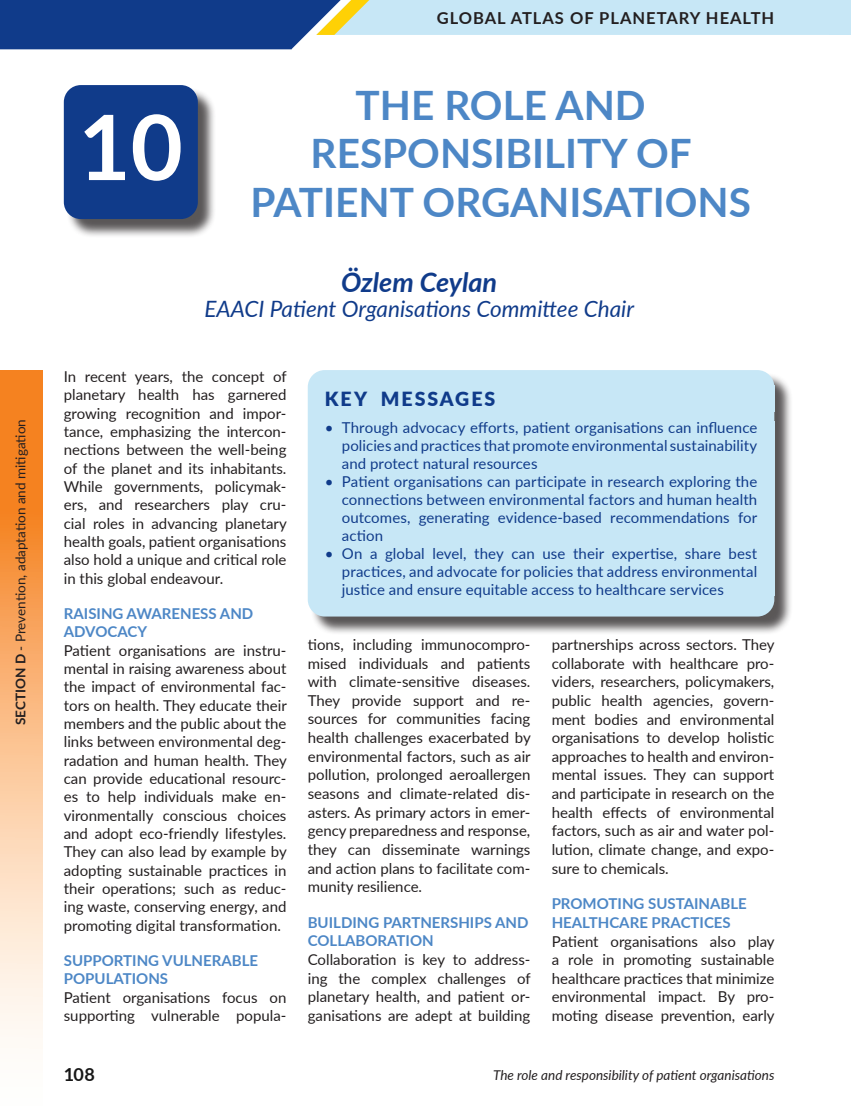
<style>
.page{position:relative;width:851px;height:1106px;background:#fff}
.page>*{position:absolute;margin:0;border:0;box-sizing:border-box;transform-origin:0 0}
.t1{font:700 90px "Lato";color:#fff}
.t2{font:700 40.5px/48.6px "Lato";color:#4d87c6;text-align:center}
.t3{font:italic 700 27px "Lato";color:#103b8a}
.t4{font:italic 22.5px "Lato";color:#103b8a}
.t5{font:900 19.5px "Lato";letter-spacing:.1em;color:#103b8a}
.t6{font:700 18px "Lato";color:#171717}
.t7{font:700 16.5px "Lato";letter-spacing:.06em;color:#231f20}
.t8{font:15px/18.6px "Lato";color:#231f20;text-align:justify}
.t9{font:15px/18px "Lato";letter-spacing:.005em;color:#103b8a;text-align:justify}
.t10{font:700 15px/18.3px "Lato";color:#4d87c6}
.t11{font:italic 13.5px "Lato";color:#231f20}
.t12{font:13.5px "Lato";color:#231f20}
.s1{font-weight:700}
</style>
<div class="page">
<svg style="left:0;top:0;width:850px;height:49px"></svg>
<svg style="left:0;top:370px;width:43px;height:668px;background:#f9b77e"></svg>
<div style="left:310px;top:372px;width:482px;height:263px;background:#231f20;opacity:.75"></div>
<div style="left:308px;top:370px;width:466px;height:246px;background:#c7e7f6;border-radius:17px"></div>
<div style="left:66px;top:87px;width:150px;height:151px;background:#231f20;opacity:.75"></div>
<div style="left:64px;top:85px;width:134px;height:134px;background:#103b8a;border-radius:17px"></div>
<p class="t7" style="left:436px;top:6px;width:339px">GLOBAL ATLAS OF PLANETARY HEALTH</p>
<h1 class="t1" style="left:78px;top:81px;width:106px">10</h1>
<h2 class="t2" style="left:250px;top:79px;width:502px">THE ROLE AND<br>RESPONSIBILITY OF<br>PATIENT ORGANISATIONS</h2>
<h3 class="t3" style="left:341px;top:262px;width:158px">Özlem Ceylan</h3>
<h3 class="t4" style="left:204px;top:293px;width:431px">EAACI Patient Organisations Committee Chair</h3>
<p class="t8" style="left:64px;top:367px;width:224px">In recent years, the concept of planetary health has garnered growing recognition and impor&shy;tance, emphasizing the intercon&shy;nections between the well-being of the planet and its inhabitants.<br>While governments, policymak&shy;ers, and researchers play cru&shy;cial roles in advancing planetary health goals, patient organisations also hold a unique and critical role in this global endeavour.</p>
<p class="t10" style="left:64px;top:604px;width:191px">RAISING AWARENESS AND<br>ADVOCACY</p>
<p class="t8" style="left:64px;top:640px;width:224px">Patient organisations are instru&shy;mental in raising awareness about the impact of environmental fac&shy;tors on health. They educate their members and the public about the links between environmental deg&shy;radation and human health. They can provide educational resourc&shy;es to help individuals make en&shy;vironmentally conscious choices and adopt eco-friendly lifestyles.<br>They can also lead by example by adopting sustainable practices in their operations; such as reduc&shy;ing waste, conserving energy, and promoting digital transformation.</p>
<p class="t10" style="left:64px;top:950px;width:196px">SUPPORTING VULNERABLE<br>POPULATIONS</p>
<p class="t8" style="left:64px;top:987px;width:224px">Patient organisations focus on supporting vulnerable popula-</p>
<h3 class="t5" style="left:325px;top:384px;width:172px">KEY MESSAGES</h3>
<p class="t12" style="left:11px;top:725px;width:307px;rotate:-90deg"><span class="s1">SECTION D</span> - Prevention, adaptation and mitigation</p>
<p class="t9" style="left:342px;top:418px;width:417px;text-indent:-17px">• Through advocacy efforts, patient organisations can influence policies and practices that promote environmental sustainability and protect natural resources</p>
<p class="t9" style="left:342px;top:472px;width:417px;text-indent:-17px">• Patient organisations can participate in research exploring the connections between environmental factors and human health outcomes, generating evidence-based recommendations for action</p>
<p class="t9" style="left:342px;top:544px;width:417px;text-indent:-17px">• On a global level, they can use their expertise, share best practices, and advocate for policies that address environmental justice and ensure equitable access to healthcare services</p>
<p class="t8" style="left:308px;top:634px;width:224px">tions, including immunocompro&shy;mised individuals and patients with climate-sensitive diseases.<br>They provide support and re&shy;sources for communities facing health challenges exacerbated by environmental factors, such as air pollution, prolonged aeroallergen seasons and climate-related dis&shy;asters. As primary actors in emer&shy;gency preparedness and response, they can disseminate warnings and action plans to facilitate com&shy;munity resilience.</p>
<p class="t10" style="left:308px;top:912px;width:222px">BUILDING PARTNERSHIPS AND<br>COLLABORATION</p>
<p class="t8" style="left:308px;top:949px;width:224px">Collaboration is key to address&shy;ing the complex challenges of planetary health, and patient or&shy;ganisations are adept at building</p>
<p class="t8" style="left:551px;top:634px;width:224px">partnerships across sectors. They collaborate with healthcare pro&shy;viders, researchers, policymakers, public health agencies, govern&shy;ment bodies and environmental organisations to develop holistic approaches to health and environ&shy;mental issues. They can support and participate in research on the health effects of environmental factors, such as air and water pol&shy;lution, climate change, and expo&shy;sure to chemicals.</p>
<p class="t10" style="left:551px;top:893px;width:196px">PROMOTING SUSTAINABLE<br>HEALTHCARE PRACTICES</p>
<p class="t8" style="left:551px;top:931px;width:224px">Patient organisations also play a role in promoting sustainable healthcare practices that minimize environmental impact. By pro&shy;moting disease prevention, early</p>
<p class="t6" style="left:64px;top:1061px;width:32px">108</p>
<p class="t11" style="left:493px;top:1065px;width:283px">The role and responsibility of patient organisations</p>
</div>
